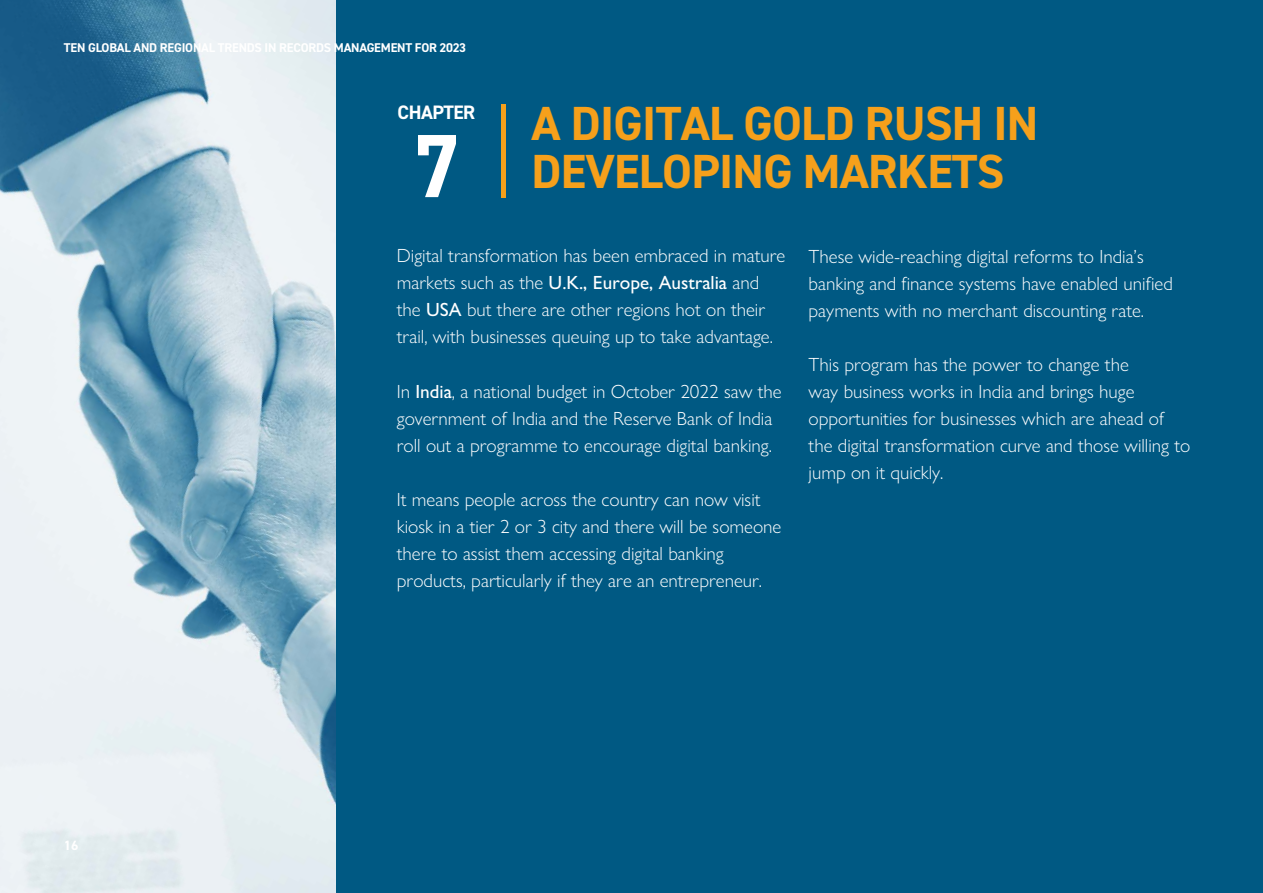
<style>
.page{position:relative;width:1263px;height:893px;background:#005983}
.page>*{position:absolute;margin:0;border:0;box-sizing:border-box;transform-origin:0 0}
.t1{font:700 90px "DIN2014";color:#fff}
.t2{font:700 48px/48px "DIN2014";letter-spacing:-.015em;color:#f6a01b}
.t3{font:700 19.5px "DIN2014";letter-spacing:-.025em;color:#fff}
.Body_Text__Grey{font:300 19.2px/27px "Gill Sans Nova";color:#fff}
.t4{font:700 13.5px "DIN2014";color:#fff}
.t5{font:700 12.75px "DIN2014";letter-spacing:-.015em;color:#fff}
.s1{font-weight:500}
</style>
<div class="page">
<hr style="left:501px;top:104px;width:4px;height:94px;background:#f6a01b">
<img style="left:0;top:0;width:335px;height:893px">
<p class="t5" style="left:64px;top:40px;width:404px">TEN GLOBAL AND REGIONAL TRENDS IN RECORDS MANAGEMENT FOR 2023</p>
<p class="t3" style="left:398px;top:99px;width:79px">CHAPTER</p>
<p class="t1" style="left:412px;top:106px;width:50px">7</p>
<p class="t2" style="left:532px;top:99px;width:508px">A DIGITAL GOLD RUSH IN<br>DEVELOPING MARKETS</p>
<p class="t4" style="left:64px;top:837px;width:16px">16</p>
<p class="Body_Text__Grey" style="left:397px;top:242px;width:390px">Digital transformation has been embraced in mature markets such as the <span class="s1">U.K., Europe, Australia</span> and the <span class="s1">USA</span> but there are other regions hot on their trail, with businesses queuing up to take advantage.</p>
<p class="Body_Text__Grey" style="left:397px;top:377px;width:386px">In <span class="s1">India</span>, a national budget in October 2022 saw the government of India and the Reserve Bank of India roll out a programme to encourage digital banking.</p>
<p class="Body_Text__Grey" style="left:397px;top:485px;width:386px">It means people across the country can now visit kiosk in a tier 2 or 3 city and there will be someone there to assist them accessing digital banking products, particularly if they are an entrepreneur.</p>
<p class="Body_Text__Grey" style="left:809px;top:242px;width:366px">These wide-reaching digital reforms to India’s banking and finance systems have enabled unified payments with no merchant discounting rate.</p>
<p class="Body_Text__Grey" style="left:809px;top:350px;width:383px">This program has the power to change the<br>way business works in India and brings huge opportunities for businesses which are ahead of the digital transformation curve and those willing to jump on it quickly.</p>
</div>
